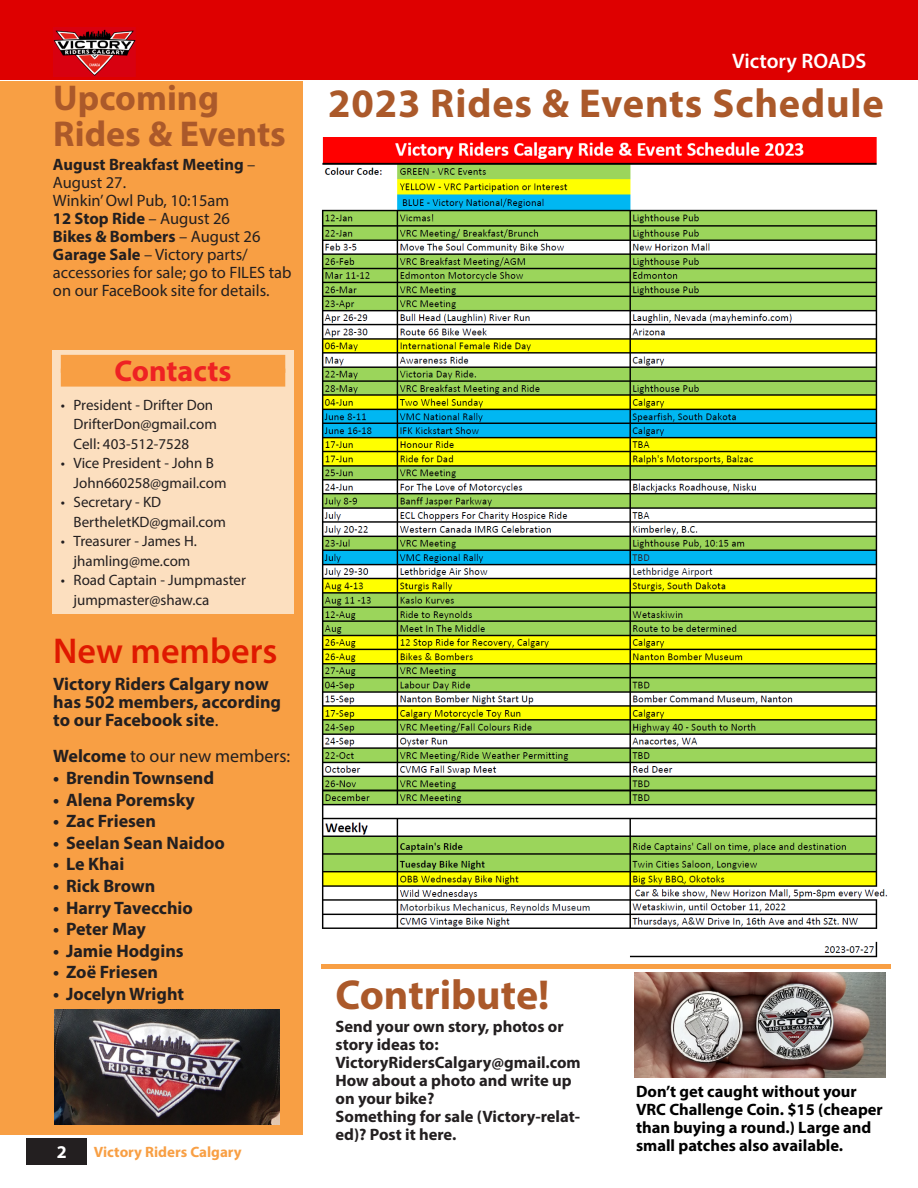
<style>
.page{position:relative;width:918px;height:1188px;background:#fff}
.page>*{position:absolute;margin:0;border:0;box-sizing:border-box;transform-origin:0 0}
.Head_2{font:700 42px "Myriad Pro";color:#ab592a}
.Head_2-2{font:700 40.5px "Myriad Pro";letter-spacing:.02em;color:#ab592a}
.Head_2-3{font:700 36px/36px "Myriad Pro";color:#ab592a}
.Head_1{font:600 36px "Myriad Pro";color:#df1900}
.Body{font:700 30px "Myriad Pro";color:#ee2123}
.Subheading{font:600 21px "Myriad Pro";color:#fff}
.Body-2{font:700 18px/18px "Myriad Pro";color:#231f20}
.Body-3{font:18px "Myriad Pro";color:#231f20}
.t1{font:700 18px "Myriad Pro";color:#fff}
.Body-4{font:700 16.5px/18px "Myriad Pro";color:#231f20}
.Body-5{font:16.5px/18px "Myriad Pro";color:#231f20}
.Head_2-4{font:700 16.5px/18px "Myriad Pro";color:#000}
.t2{font:15px/19.5px "Myriad Pro";color:#231f20}
.t3{font:700 15px "Myriad Pro";color:#f89f44}
.s1{font-weight:400}
.s2{font-weight:700}
</style>
<div class="page">
<div style="left:0;top:0;width:918px;height:79px;background:#de0000"></div>
<div style="left:0;top:81px;width:303px;height:1053px;background:#f89f44"></div>
<img style="left:54px;top:28px;width:82px;height:48px">
<div style="left:52px;top:350px;width:242px;height:264px;background:#fcdfbf"></div>
<div style="left:61px;top:355px;width:224px;height:18px;background:#f89f44"></div>
<div style="left:61px;top:369px;width:224px;height:18px;background:#f89f44"></div>
<div style="left:27px;top:1138px;width:60px;height:27px;background:#231f20"></div>
<img style="left:634px;top:973px;width:251px;height:105px">
<img style="left:54px;top:1010px;width:226px;height:114px">
<hr style="left:321px;top:964px;width:570px;height:4px;background:#f89f44">
<img style="left:321px;top:138px;width:567px;height:820px">
<p class="Head_2-3" style="left:53px;top:78px;width:234px">Upcoming<br>Rides &amp; Events</p>
<p class="Body-4" style="left:53px;top:155px;width:204px">August Breakfast Meeting <span class="s1">–<br>August 27.</span></p>
<p class="Body-5" style="left:53px;top:192px;width:240px">Winkin’ Owl Pub, 10:15am<br><span class="s2">12 Stop Ride</span> – August 26<br><span class="s2">Bikes &amp; Bombers</span> – August 26<br><span class="s2">Garage Sale</span> – Victory parts/ accessories for sale; go to FILES tab on our FaceBook site for details.</p>
<p class="Body" style="left:115px;top:352px;width:118px">Contacts</p>
<p class="t2" style="left:74px;top:395px;width:145px;text-indent:-13px">• President - Drifter Don<br>DrifterDon@gmail.com<br>Cell: 403-512-7528</p>
<p class="t2" style="left:74px;top:453px;width:155px;text-indent:-13px">• Vice President - John B<br>John660258@gmail.com</p>
<p class="t2" style="left:74px;top:492px;width:154px;text-indent:-13px">• Secretary - KD<br>BertheletKD@gmail.com</p>
<p class="t2" style="left:61px;top:531px;width:138px;text-align:center">• Treasurer - James H. jhamling@me.com</p>
<p class="t2" style="left:74px;top:570px;width:174px;text-indent:-13px">• Road Captain - Jumpmaster jumpmaster@shaw.ca</p>
<p class="Head_1" style="left:53px;top:628px;width:226px">New members</p>
<p class="Body-2" style="left:53px;top:675px;width:229px">Victory Riders Calgary now has 502 members, according to our Facebook site<span class="s1">.</span></p>
<p class="Body-3" style="left:53px;top:745px;width:238px"><span class="s2">Welcome</span> to our new members:</p>
<p class="Body-2" style="left:53px;top:768px;width:162px">• Brendin Townsend</p>
<p class="Body-2" style="left:53px;top:790px;width:143px">• Alena Poremsky</p>
<p class="Body-2" style="left:53px;top:812px;width:104px">• Zac Friesen</p>
<p class="Body-2" style="left:53px;top:833px;width:173px">• Seelan Sean Naidoo</p>
<p class="Body-2" style="left:53px;top:855px;width:72px">• Le Khai</p>
<p class="Body-2" style="left:53px;top:876px;width:104px">• Rick Brown</p>
<p class="Body-2" style="left:53px;top:898px;width:141px">• Harry Tavecchio</p>
<p class="Body-2" style="left:53px;top:920px;width:94px">• Peter May</p>
<p class="Body-2" style="left:53px;top:941px;width:132px">• Jamie Hodgins</p>
<p class="Body-2" style="left:53px;top:963px;width:106px">• Zoë Friesen</p>
<p class="Body-2" style="left:53px;top:984px;width:132px">• Jocelyn Wright</p>
<p class="t1" style="left:57px;top:1140px;width:11px">2</p>
<p class="t3" style="left:94px;top:1142px;width:149px">Victory Riders Calgary</p>
<p class="Subheading" style="left:732px;top:47px;width:136px">Victory ROADS</p>
<p class="Head_2-2" style="left:328px;top:77px;width:557px">2023 Rides &amp; Events Schedule</p>
<p class="Head_2" style="left:336px;top:968px;width:215px">Contribute!</p>
<p class="Body-4" style="left:336px;top:1017px;width:247px">Send your own story, photos or story ideas to:<br>VictoryRidersCalgary@gmail.com</p>
<p class="Body-4" style="left:336px;top:1071px;width:237px">How about a photo and write up on your bike?</p>
<p class="Body-4" style="left:336px;top:1107px;width:246px">Something for sale (Victory-relat&shy;ed)? Post it here.</p>
<p class="Head_2-4" style="left:636px;top:1082px;width:248px">Don’t get caught without your<br>VRC Challenge Coin. $15 (cheaper than buying a round.) Large and small patches also available.</p>
</div>
